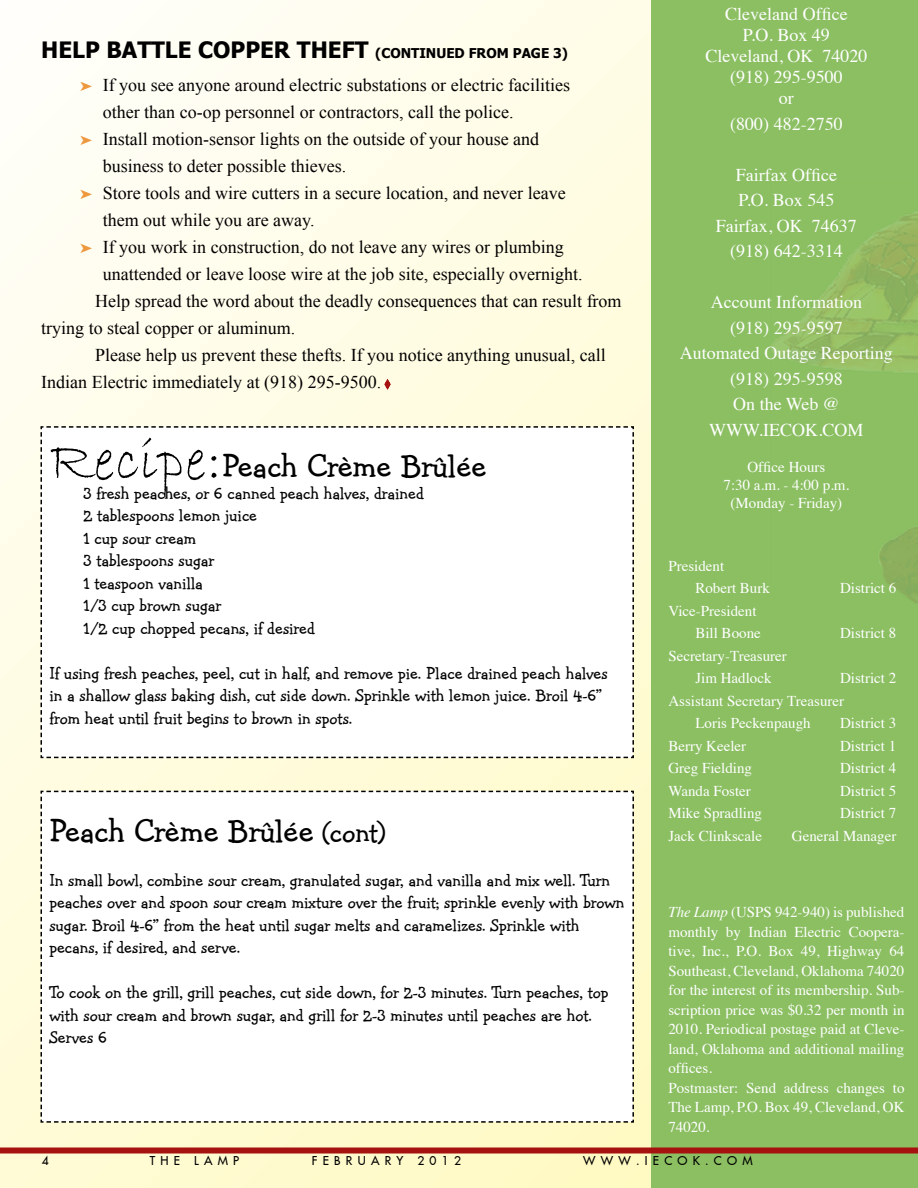
<style>
.page{position:relative;width:918px;height:1188px;background:#fff}
.page>*{position:absolute;margin:0;border:0;box-sizing:border-box;transform-origin:0 0}
.t1{font:34.5px "Hank BT";color:#000}
.t2{font:700 22.5px "Tahoma";color:#000}
.t3{font:18px/22.5px "Hank BT";color:#000}
.t4{font:18px "Times New Roman";color:#000}
.t5{font:18px/25.5px "Times";color:#fff;text-align:center}
.t6{font:15px/19.5px "Times";color:#fff}
.t7{font:12px "Fujiyama 2 Plain";letter-spacing:.44em;color:#000}
.s1{font-size:13.5px}
.s2{color:#ee983e}
.s3{font-family:"Bradley Hand ITC";font-size:60px}
.s4{font-size:30px}
.s5{font-style:italic}
</style>
<div class="page">
<div style="left:0;top:0;width:918px;height:1188px;background:linear-gradient(to bottom,#fffdf2,#fffbd0)"></div>
<div style="left:651px;top:0;width:267px;height:1188px;background:#8bbf62"></div>
<div style="left:0;top:1148px;width:918px;height:6px;background:#a61210"></div>
<svg style="left:40px;top:790px;width:595px;height:333px"></svg>
<svg style="left:40px;top:425px;width:595px;height:334px"></svg>
<svg style="left:382px;top:376px;width:10px;height:17px"></svg>
<p class="t2" style="left:41px;top:34px;width:528px">HELP BATTLE COPPER THEFT <span class="s1">(CONTINUED FROM PAGE 3)</span></p>
<p class="t4" style="left:80px;top:73px;width:491px"><span class="s2">➤</span> If you see anyone around electric substations or electric facilities</p>
<p class="t4" style="left:103px;top:100px;width:412px">other than co-op personnel or contractors, call the police.</p>
<p class="t4" style="left:80px;top:127px;width:460px"><span class="s2">➤</span> Install motion-sensor lights on the outside of your house and</p>
<p class="t4" style="left:103px;top:154px;width:245px">business to deter possible thieves.</p>
<p class="t4" style="left:80px;top:181px;width:487px"><span class="s2">➤</span> Store tools and wire cutters in a secure location, and never leave</p>
<p class="t4" style="left:103px;top:208px;width:213px">them out while you are away.</p>
<p class="t4" style="left:80px;top:235px;width:485px"><span class="s2">➤</span> If you work in construction, do not leave any wires or plumbing</p>
<p class="t4" style="left:103px;top:262px;width:481px">unattended or leave loose wire at the job site, especially overnight.</p>
<p class="t4" style="left:95px;top:289px;width:528px">Help spread the word about the deadly consequences that can result from</p>
<p class="t4" style="left:41px;top:316px;width:255px">trying to steal copper or aluminum.</p>
<p class="t4" style="left:95px;top:343px;width:512px">Please help us prevent these thefts. If you notice anything unusual, call</p>
<p class="t4" style="left:41px;top:370px;width:341px">Indian Electric immediately at (918) 295-9500.</p>
<h1 class="t1" style="left:49px;top:445px;width:439px"><span class="s3">Recipe:</span>Peach Crème Brûlée</h1>
<p class="t3" style="left:83px;top:481px;width:342px">3 fresh peaches, or 6 canned peach halves, drained<br>2 tablespoons lemon juice<br>1 cup sour cream<br>3 tablespoons sugar<br>1 teaspoon vanilla<br>1/3 cup brown sugar<br>1/2 cup chopped pecans, if desired</p>
<p class="t3" style="left:49px;top:661px;width:560px">If using fresh peaches, peel, cut in half, and remove pie. Place drained peach halves in a shallow glass baking dish, cut side down. Sprinkle with lemon juice. Broil 4-6” from heat until fruit begins to brown in spots.</p>
<h1 class="t1" style="left:49px;top:810px;width:338px">Peach Crème Brûlée <span class="s4">(cont)</span></h1>
<p class="t3" style="left:49px;top:868px;width:577px">In small bowl, combine sour cream, granulated sugar, and vanilla and mix well. Turn peaches over and spoon sour cream mixture over the fruit; sprinkle evenly with brown sugar. Broil 4-6” from the heat until sugar melts and caramelizes. Sprinkle with pecans, if desired, and serve.</p>
<p class="t3" style="left:49px;top:981px;width:561px">To cook on the grill, grill peaches, cut side down, for 2-3 minutes. Turn peaches, top with sour cream and brown sugar, and grill for 2-3 minutes until peaches are hot.<br>Serves 6</p>
<p class="t5" style="left:705px;top:2px;width:163px;line-height:21px">Cleveland Office<br>P.O. Box 49<br>Cleveland, OK 74020 (918) 295-9500<br>or</p>
<p class="t5" style="left:730px;top:109px;width:114px">(800) 482-2750</p>
<p class="t5" style="left:716px;top:160px;width:142px">Fairfax Office<br>P.O. Box 545<br>Fairfax, OK 74637 (918) 642-3314</p>
<p class="t5" style="left:680px;top:288px;width:214px">Account Information<br>(918) 295-9597<br>Automated Outage Reporting (918) 295-9598<br>On the Web @<br>WWW.IECOK.COM</p>
<p class="t6" style="left:724px;top:456px;width:127px;line-height:18px;text-align:center">Office Hours<br>7:30 a.m. - 4:00 p.m. (Monday - Friday)</p>
<p class="t6" style="left:695px;top:553px;width:76px;line-height:22.5px;text-indent:-27px">President<br>Robert Burk</p>
<p class="t6" style="left:668px;top:598px;width:94px;line-height:22.5px;text-align:right">Vice-President<br>Bill Boone</p>
<p class="t6" style="left:840px;top:577px;width:58px">District 6</p>
<p class="t6" style="left:840px;top:622px;width:58px">District 8</p>
<p class="t6" style="left:695px;top:643px;width:93px;line-height:22.5px;text-indent:-27px">Secretary-Treasurer<br>Jim Hadlock</p>
<p class="t6" style="left:840px;top:667px;width:58px">District 2</p>
<p class="t6" style="left:668px;top:690px;width:177px">Assistant Secretary Treasurer</p>
<p class="t6" style="left:695px;top:712px;width:117px">Loris Peckenpaugh</p>
<p class="t6" style="left:840px;top:712px;width:58px">District 3</p>
<p class="t6" style="left:668px;top:735px;width:79px">Berry Keeler</p>
<p class="t6" style="left:840px;top:735px;width:58px">District 1</p>
<p class="t6" style="left:668px;top:757px;width:85px">Greg Fielding</p>
<p class="t6" style="left:840px;top:757px;width:58px">District 4</p>
<p class="t6" style="left:668px;top:780px;width:84px">Wanda Foster</p>
<p class="t6" style="left:840px;top:780px;width:58px">District 5</p>
<p class="t6" style="left:668px;top:802px;width:95px">Mike Spradling</p>
<p class="t6" style="left:840px;top:802px;width:58px">District 7</p>
<p class="t6" style="left:668px;top:825px;width:95px">Jack Clinkscale</p>
<p class="t6" style="left:792px;top:825px;width:106px">General Manager</p>
<p class="t6" style="left:668px;top:901px;width:238px"><span class="s5">The Lamp</span> (USPS 942-940) is published monthly by Indian Electric Coopera&shy;tive, Inc., P.O. Box 49, Highway 64<br>Southeast, Cleveland, Oklahoma 74020 for the interest of its membership. Sub&shy;scription price was $0.32 per month in<br>2010. Periodical postage paid at Cleve&shy;land, Oklahoma and additional mailing offices.<br>Postmaster: Send address changes to<br>The Lamp, P.O. Box 49, Cleveland, OK<br>74020.</p>
<p class="t7" style="left:42px;top:1153px;width:8px">4</p>
<p class="t7" style="left:150px;top:1153px;width:91px">THE LAMP</p>
<p class="t7" style="left:312px;top:1153px;width:151px">FEBRUARY 2012</p>
<p class="t7" style="left:583px;top:1153px;width:171px">WWW.IECOK.COM</p>
</div>
